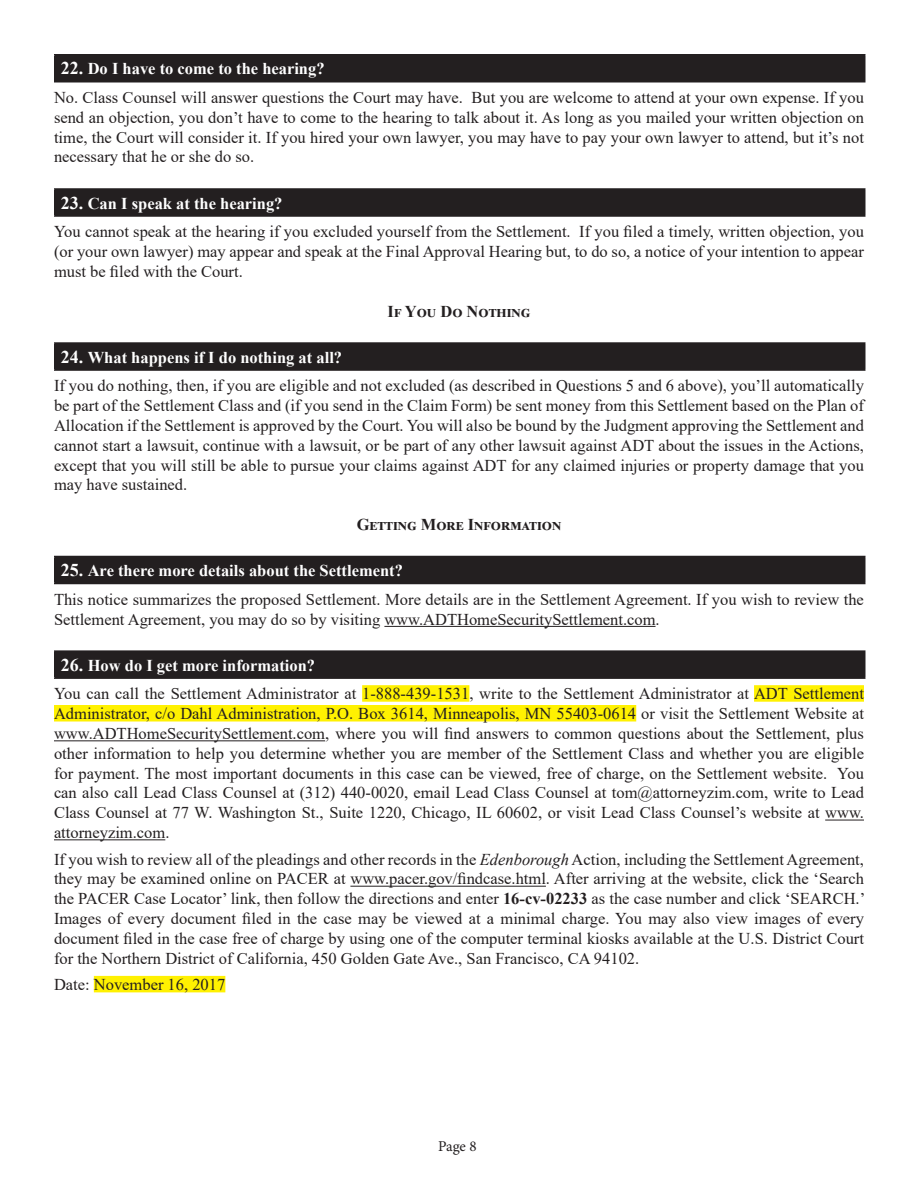
<style>
.page{position:relative;width:918px;height:1188px;background:#fff}
.page>*{position:absolute;margin:0;border:0;box-sizing:border-box;transform-origin:0 0}
.t1{font:16.5px/19.8px "Times New Roman";color:#231f20;text-align:justify}
.t2{font:700 16.5px "Times New Roman";color:#fff}
.t3{font:700 16.5px "Times New Roman";color:#231f20}
.t4{font:15px "Minion Pro";color:#231f20}
.s1{font-size:18px}
.s2{font-style:italic}
.s3{font-weight:700}
</style>
<div class="page">
<hr style="left:384px;top:626px;width:272px;height:1px;background:#231f20">
<div style="left:362px;top:685px;width:107px;height:17px;background:#fff101"></div>
<div style="left:754px;top:685px;width:110px;height:17px;background:#fff101"></div>
<div style="left:54px;top:705px;width:582px;height:17px;background:#fff101"></div>
<hr style="left:54px;top:740px;width:271px;height:1px;background:#231f20">
<hr style="left:825px;top:820px;width:39px;height:1px;background:#231f20">
<hr style="left:54px;top:839px;width:111px;height:1px;background:#231f20">
<hr style="left:350px;top:886px;width:196px;height:1px;background:#231f20">
<div style="left:94px;top:976px;width:131px;height:16px;background:#fff101"></div>
<div style="left:55px;top:55px;width:810px;height:27px;background:#231f20"></div>
<hr style="left:54px;top:54px;width:812px;height:2px;background:#231f20">
<hr style="left:54px;top:56px;width:2px;height:25px;background:#231f20">
<hr style="left:864px;top:56px;width:2px;height:25px;background:#231f20">
<hr style="left:54px;top:81px;width:812px;height:1px;background:#231f20">
<div style="left:55px;top:189px;width:810px;height:27px;background:#231f20"></div>
<hr style="left:54px;top:188px;width:812px;height:2px;background:#231f20">
<hr style="left:54px;top:190px;width:2px;height:25px;background:#231f20">
<hr style="left:864px;top:190px;width:2px;height:25px;background:#231f20">
<hr style="left:54px;top:215px;width:812px;height:2px;background:#231f20">
<div style="left:55px;top:343px;width:810px;height:27px;background:#231f20"></div>
<hr style="left:54px;top:342px;width:812px;height:2px;background:#231f20">
<hr style="left:54px;top:344px;width:2px;height:25px;background:#231f20">
<hr style="left:864px;top:344px;width:2px;height:25px;background:#231f20">
<hr style="left:54px;top:369px;width:812px;height:2px;background:#231f20">
<div style="left:55px;top:556px;width:810px;height:28px;background:#231f20"></div>
<hr style="left:54px;top:556px;width:812px;height:1px;background:#231f20">
<hr style="left:54px;top:557px;width:2px;height:26px;background:#231f20">
<hr style="left:864px;top:557px;width:2px;height:26px;background:#231f20">
<hr style="left:54px;top:583px;width:812px;height:1px;background:#231f20">
<div style="left:55px;top:651px;width:810px;height:27px;background:#231f20"></div>
<hr style="left:54px;top:650px;width:812px;height:2px;background:#231f20">
<hr style="left:54px;top:652px;width:2px;height:25px;background:#231f20">
<hr style="left:864px;top:652px;width:2px;height:25px;background:#231f20">
<hr style="left:54px;top:677px;width:812px;height:2px;background:#231f20">
<p class="t2" style="left:61px;top:57px;width:265px"><span class="s1">22.</span> Do I have to come to the hearing?</p>
<p class="t1" style="left:54px;top:87px;width:812px">No. Class Counsel will answer questions the Court may have. But you are welcome to attend at your own expense. If you send an objection, you don’t have to come to the hearing to talk about it. As long as you mailed your written objection on time, the Court will consider it. If you hired your own lawyer, you may have to pay your own lawyer to attend, but it’s not necessary that he or she do so.</p>
<p class="t2" style="left:61px;top:191px;width:223px"><span class="s1">23.</span> Can I speak at the hearing?</p>
<p class="t1" style="left:54px;top:221px;width:812px">You cannot speak at the hearing if you excluded yourself from the Settlement. If you filed a timely, written objection, you (or your own lawyer) may appear and speak at the Final Approval Hearing but, to do so, a notice of your intention to appear must be filed with the Court.</p>
<p class="t3" style="left:388px;top:299px;width:144px">If You Do Nothing</p>
<p class="t2" style="left:61px;top:345px;width:283px"><span class="s1">24.</span> What happens if I do nothing at all?</p>
<p class="t1" style="left:54px;top:375px;width:812px">If you do nothing, then, if you are eligible and not excluded (as described in Questions 5 and 6 above), you’ll automatically be part of the Settlement Class and (if you send in the Claim Form) be sent money from this Settlement based on the Plan of Allocation if the Settlement is approved by the Court. You will also be bound by the Judgment approving the Settlement and cannot start a lawsuit, continue with a lawsuit, or be part of any other lawsuit against ADT about the issues in the Actions, except that you will still be able to pursue your claims against ADT for any claimed injuries or property damage that you may have sustained.</p>
<p class="t3" style="left:357px;top:513px;width:206px">Getting More Information</p>
<p class="t2" style="left:61px;top:559px;width:344px"><span class="s1">25.</span> Are there more details about the Settlement?</p>
<p class="t1" style="left:54px;top:589px;width:811px">This notice summarizes the proposed Settlement. More details are in the Settlement Agreement. If you wish to review the<br>Settlement Agreement, you may do so by visiting www.ADTHomeSecuritySettlement.com.</p>
<p class="t2" style="left:61px;top:653px;width:256px"><span class="s1">26.</span> How do I get more information?</p>
<p class="t1" style="left:54px;top:684px;width:812px">You can call the Settlement Administrator at 1-888-439-1531, write to the Settlement Administrator at ADT Settlement Administrator, c/o Dahl Administration, P.O. Box 3614, Minneapolis, MN 55403-0614 or visit the Settlement Website at www.ADTHomeSecuritySettlement.com, where you will find answers to common questions about the Settlement, plus other information to help you determine whether you are member of the Settlement Class and whether you are eligible for payment. The most important documents in this case can be viewed, free of charge, on the Settlement website. You can also call Lead Class Counsel at (312) 440-0020, email Lead Class Counsel at tom@attorneyzim.com, write to Lead Class Counsel at 77 W. Washington St., Suite 1220, Chicago, IL 60602, or visit Lead Class Counsel’s website at www. attorneyzim.com.</p>
<p class="t1" style="left:54px;top:849px;width:813px">If you wish to review all of the pleadings and other records in the <span class="s2">Edenborough</span> Action, including the Settlement Agreement, they may be examined online on PACER at www.pacer.gov/findcase.html. After arriving at the website, click the ‘Search the PACER Case Locator’ link, then follow the directions and enter <span class="s3">16-cv-02233</span> as the case number and click ‘SEARCH.’ Images of every document filed in the case may be viewed at a minimal charge. You may also view images of every document filed in the case free of charge by using one of the computer terminal kiosks available at the U.S. District Court for the Northern District of California, 450 Golden Gate Ave., San Francisco, CA 94102.</p>
<p class="t1" style="left:54px;top:974px;width:173px">Date: November 16, 2017</p>
<p class="t4" style="left:438px;top:1136px;width:40px">Page 8</p>
</div>
